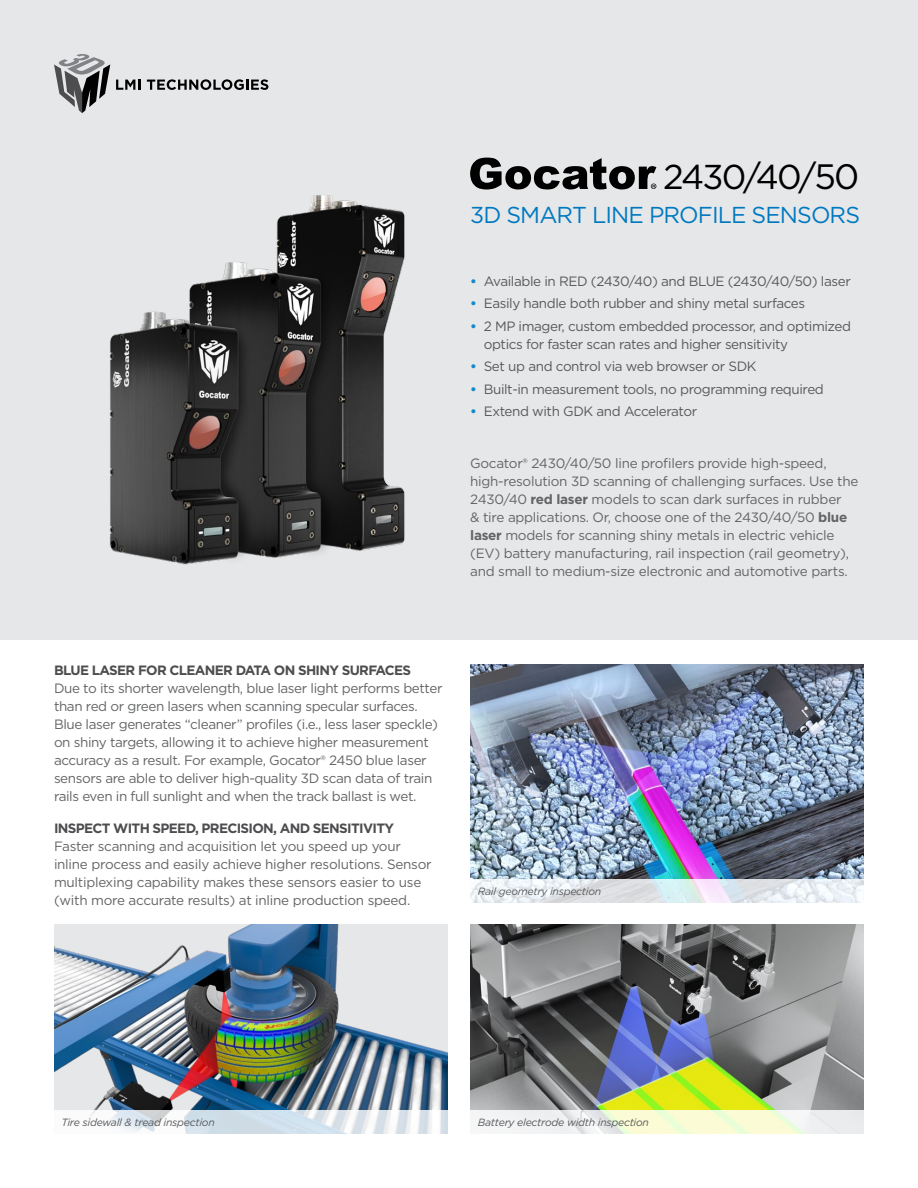
<style>
.page{position:relative;width:918px;height:1188px;background:#fff}
.page>*{position:absolute;margin:0;border:0;box-sizing:border-box;transform-origin:0 0}
.t1{font:34.5px "Gotham";letter-spacing:-.055em;color:#000}
.t2{font:22.95px "Gotham";letter-spacing:-.04em;color:#0079c1}
.t3{font:13.5px/18px "Gotham";letter-spacing:-.02em;color:#636466}
.t4{font:13.5px/18px "Gotham";letter-spacing:-.03em;color:#58595b}
.t5{font:700 13.5px "Gotham";letter-spacing:-.05em;color:#4d4d4f}
.t6{font:italic 10.5px "Gotham";letter-spacing:-.025em;color:#58595b}
.s1{font-size:35.25px}
.s2{font-weight:700;color:#128acb}
.s3{font-weight:700}
</style>
<div class="page">
<div style="left:0;top:0;width:918px;height:639px;background:#e6e7e8"></div>
<svg style="left:470px;top:158px;width:186px;height:31px"></svg>
<svg style="left:54px;top:54px;width:56px;height:59px"></svg>
<svg style="left:116px;top:80px;width:24px;height:10px"></svg>
<svg style="left:147px;top:79px;width:121px;height:11px"></svg>
<img style="left:54px;top:924px;width:394px;height:186px">
<img style="left:470px;top:665px;width:394px;height:214px">
<img style="left:470px;top:924px;width:394px;height:186px">
<img style="left:109px;top:195px;width:296px;height:370px">
<svg style="left:89px;top:1110px;width:359px;height:24px"></svg>
<svg style="left:470px;top:879px;width:394px;height:24px"></svg>
<svg style="left:470px;top:1110px;width:394px;height:24px"></svg>
<h1 class="t1" style="left:663px;top:155px;width:198px">2430/40/<span class="s1">50</span></h1>
<h2 class="t2" style="left:470px;top:200px;width:391px">3D SMART LINE PROFILE SENSORS</h2>
<p class="t4" style="left:470px;top:271px;width:382px"><span class="s2">•</span> Available in RED (2430/40) and BLUE (2430/40/50) laser</p>
<p class="t4" style="left:470px;top:294px;width:336px"><span class="s2">•</span> Easily handle both rubber and shiny metal surfaces</p>
<p class="t4" style="left:484px;top:316px;width:369px;text-indent:-14px"><span class="s2">•</span> 2 MP imager, custom embedded processor, and optimized optics for faster scan rates and higher sensitivity</p>
<p class="t4" style="left:470px;top:357px;width:288px"><span class="s2">•</span> Set up and control via web browser or SDK</p>
<p class="t4" style="left:470px;top:379px;width:355px"><span class="s2">•</span> Built-in measurement tools, no programming required</p>
<p class="t4" style="left:470px;top:402px;width:228px"><span class="s2">•</span> Extend with GDK and Accelerator</p>
<p class="t3" style="left:470px;top:454px;width:390px">Gocator® 2430/40/50 line profilers provide high-speed, high-resolution 3D scanning of challenging surfaces. Use the 2430/40 <span class="s3">red laser</span> models to scan dark surfaces in rubber<br>&amp; tire applications. Or, choose one of the 2430/40/50 <span class="s3">blue laser</span> models for scanning shiny metals in electric vehicle (EV) battery manufacturing, rail inspection (rail geometry), and small to medium-size electronic and automotive parts.</p>
<p class="t5" style="left:54px;top:662px;width:359px">BLUE LASER FOR CLEANER DATA ON SHINY SURFACES</p>
<p class="t3" style="left:54px;top:679px;width:390px">Due to its shorter wavelength, blue laser light performs better than red or green lasers when scanning specular surfaces.<br>Blue laser generates “cleaner” profiles (i.e., less laser speckle) on shiny targets, allowing it to achieve higher measurement accuracy as a result. For example, Gocator® 2450 blue laser sensors are able to deliver high-quality 3D scan data of train rails even in full sunlight and when the track ballast is wet.</p>
<p class="t5" style="left:54px;top:819px;width:342px">INSPECT WITH SPEED, PRECISION, AND SENSITIVITY</p>
<p class="t3" style="left:54px;top:837px;width:379px">Faster scanning and acquisition let you speed up your inline process and easily achieve higher resolutions. Sensor multiplexing capability makes these sensors easier to use (with more accurate results) at inline production speed.</p>
<p class="t6" style="left:478px;top:885px;width:125px">Rail geometry inspection</p>
<p class="t6" style="left:62px;top:1116px;width:155px">Tire sidewall &amp; tread inspection</p>
<p class="t6" style="left:478px;top:1116px;width:173px">Battery electrode width inspection</p>
</div>
